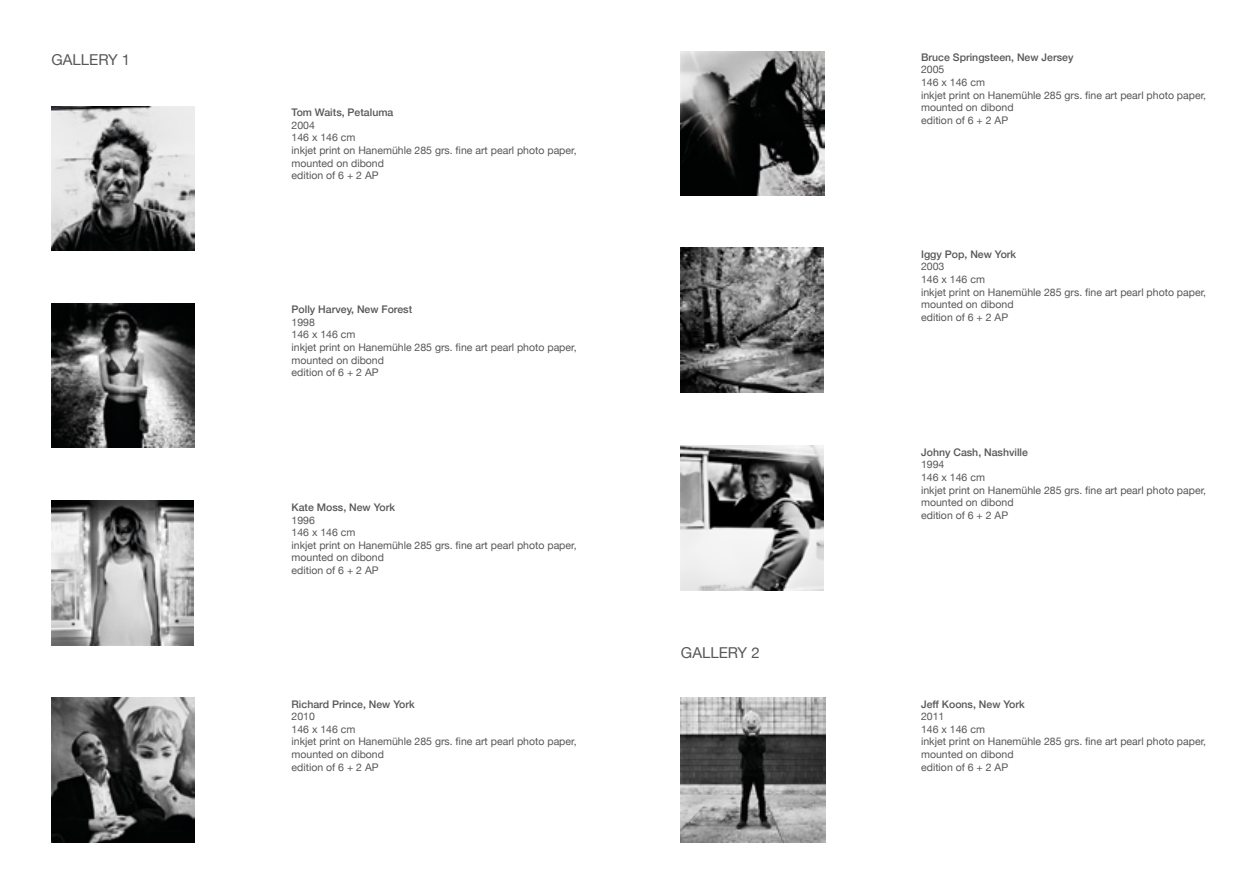
<style>
.page{position:relative;width:1259px;height:893px;background:#fff}
.page>*{position:absolute;margin:0;border:0;box-sizing:border-box;transform-origin:0 0}
.t1{font:15px "Helvetica Neue";color:#575756}
.t2{font:10.5px/12.6px "Helvetica Neue";color:#575756}
.t3{font:500 10.5px "Helvetica Neue";color:#575756}
</style>
<div class="page">
<img style="left:51px;top:106px;width:144px;height:145px">
<img style="left:51px;top:303px;width:144px;height:145px">
<img style="left:51px;top:501px;width:143px;height:144px">
<img style="left:51px;top:698px;width:144px;height:144px">
<img style="left:681px;top:51px;width:143px;height:145px">
<img style="left:681px;top:248px;width:142px;height:144px">
<img style="left:680px;top:446px;width:144px;height:144px">
<img style="left:680px;top:698px;width:145px;height:144px">
<h1 class="t1" style="left:51px;top:49px;width:80px">GALLERY 1</h1>
<p class="t3" style="left:292px;top:104px;width:103px">Tom Waits, Petaluma</p>
<p class="t2" style="left:292px;top:119px;width:286px">2004<br>146 x 146 cm<br>inkjet print on Hanemühle 285 grs. fine art pearl photo paper, mounted on dibond<br>edition of 6 + 2 AP</p>
<p class="t3" style="left:292px;top:301px;width:122px">Polly Harvey, New Forest</p>
<p class="t2" style="left:292px;top:316px;width:286px">1998<br>146 x 146 cm<br>inkjet print on Hanemühle 285 grs. fine art pearl photo paper, mounted on dibond<br>edition of 6 + 2 AP</p>
<p class="t3" style="left:292px;top:499px;width:105px">Kate Moss, New York</p>
<p class="t2" style="left:292px;top:514px;width:286px">1996<br>146 x 146 cm<br>inkjet print on Hanemühle 285 grs. fine art pearl photo paper, mounted on dibond<br>edition of 6 + 2 AP</p>
<p class="t3" style="left:292px;top:695px;width:125px">Richard Prince, New York</p>
<p class="t2" style="left:292px;top:711px;width:286px">2010<br>146 x 146 cm<br>inkjet print on Hanemühle 285 grs. fine art pearl photo paper, mounted on dibond<br>edition of 6 + 2 AP</p>
<h1 class="t1" style="left:681px;top:642px;width:80px">GALLERY 2</h1>
<p class="t3" style="left:921px;top:49px;width:154px">Bruce Springsteen, New Jersey</p>
<p class="t2" style="left:921px;top:64px;width:286px">2005<br>146 x 146 cm<br>inkjet print on Hanemühle 285 grs. fine art pearl photo paper, mounted on dibond<br>edition of 6 + 2 AP</p>
<p class="t3" style="left:921px;top:246px;width:97px">Iggy Pop, New York</p>
<p class="t2" style="left:921px;top:261px;width:286px">2003<br>146 x 146 cm<br>inkjet print on Hanemühle 285 grs. fine art pearl photo paper, mounted on dibond<br>edition of 6 + 2 AP</p>
<p class="t3" style="left:921px;top:443px;width:108px">Johny Cash, Nashville</p>
<p class="t2" style="left:921px;top:459px;width:286px">1994<br>146 x 146 cm<br>inkjet print on Hanemühle 285 grs. fine art pearl photo paper, mounted on dibond<br>edition of 6 + 2 AP</p>
<p class="t3" style="left:921px;top:695px;width:105px">Jeff Koons, New York</p>
<p class="t2" style="left:921px;top:711px;width:286px">2011<br>146 x 146 cm<br>inkjet print on Hanemühle 285 grs. fine art pearl photo paper, mounted on dibond<br>edition of 6 + 2 AP</p>
</div>
